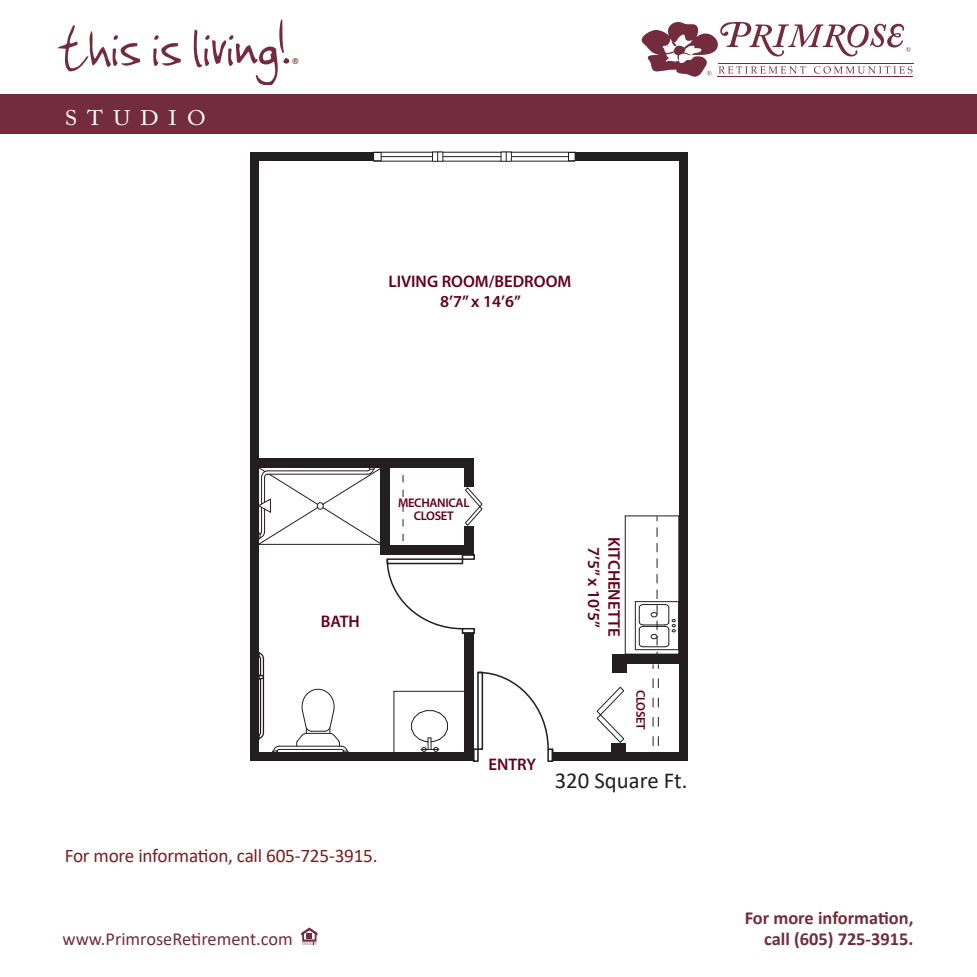
<style>
.page{position:relative;width:977px;height:977px;background:#fff}
.page>*{position:absolute;margin:0;border:0;box-sizing:border-box;transform-origin:0 0}
.t1{font:72.98px "Jenkinsv 20";color:#722c3d}
.t2{font:22.75px "Calibri";color:#231f20}
.t3{font:21px "Adobe Caslon Pro";letter-spacing:.44em;color:#fff;scale:1.08 1}
.t4{font:19.25px "Calibri";letter-spacing:-.01em;color:#762023}
.t5{font:700 18.38px "Calibri";color:#722c3d}
.t6{font:18.38px "Calibri";color:#722c3d}
.t7{font:600 16.8px/20.1px "Myriad Pro";color:#63001a;text-align:center}
.t8{font:300 15.92px "Calibri";color:#722c3d}
.t9{font:600 12.6px/12.6px "Myriad Pro";letter-spacing:-.025em;color:#63001a;text-align:center}
</style>
<div class="page">
<hr style="left:717px;top:76px;width:196px;height:1px;background:#722c3d">
<hr style="left:717px;top:63px;width:196px;height:1px;background:#722c3d">
<svg style="left:641px;top:22px;width:271px;height:55px"></svg>
<div style="left:0;top:95px;width:976px;height:39px;background:#722c3d"></div>
<svg style="left:301px;top:927px;width:16px;height:18px"></svg>
<svg style="left:411px;top:710px;width:37px;height:41px"></svg>
<hr style="left:393px;top:691px;width:1px;height:61px;background:#231f20">
<hr style="left:394px;top:691px;width:71px;height:1px;background:#231f20">
<div style="left:250px;top:152px;width:8px;height:609px;background:#231f20"></div>
<div style="left:679px;top:152px;width:8px;height:608px;background:#231f20"></div>
<div style="left:568px;top:152px;width:7px;height:9px;border:1px solid #231f20"></div>
<div style="left:373px;top:152px;width:8px;height:9px;border:1px solid #231f20"></div>
<hr style="left:381px;top:156px;width:187px;height:1px;background:#231f20">
<hr style="left:373px;top:152px;width:202px;height:1px;background:#231f20">
<hr style="left:373px;top:161px;width:201px;height:1px;background:#231f20">
<div style="left:250px;top:152px;width:123px;height:9px;background:#231f20"></div>
<div style="left:575px;top:152px;width:112px;height:9px;background:#231f20"></div>
<div style="left:432px;top:152px;width:11px;height:10px;border:1px solid #231f20"></div>
<div style="left:500px;top:152px;width:11px;height:10px;border:1px solid #231f20"></div>
<div style="left:250px;top:752px;width:223px;height:9px;background:#231f20"></div>
<div style="left:552px;top:752px;width:135px;height:8px;background:#231f20"></div>
<div style="left:255px;top:458px;width:218px;height:10px;background:#231f20"></div>
<div style="left:464px;top:633px;width:9px;height:128px;background:#231f20"></div>
<div style="left:612px;top:654px;width:73px;height:9px;background:#231f20"></div>
<div style="left:612px;top:663px;width:14px;height:10px;background:#231f20"></div>
<hr style="left:635px;top:649px;width:43px;height:1px;background:#231f20">
<hr style="left:635px;top:601px;width:1px;height:48px;background:#231f20">
<hr style="left:635px;top:601px;width:43px;height:1px;background:#231f20">
<div style="left:625px;top:515px;width:54px;height:139px;border:1px solid #231f20"></div>
<svg style="left:638px;top:516px;width:37px;height:138px"></svg>
<hr style="left:260px;top:678px;width:1px;height:54px;background:#231f20">
<hr style="left:263px;top:658px;width:1px;height:74px;background:#231f20">
<svg style="left:258px;top:651px;width:7px;height:29px"></svg>
<svg style="left:258px;top:731px;width:7px;height:9px"></svg>
<hr style="left:279px;top:749px;width:62px;height:1px;background:#231f20">
<hr style="left:279px;top:745px;width:62px;height:1px;background:#231f20">
<svg style="left:272px;top:745px;width:8px;height:7px"></svg>
<svg style="left:296px;top:688px;width:53px;height:64px"></svg>
<svg style="left:652px;top:664px;width:7px;height:4px"></svg>
<svg style="left:652px;top:678px;width:7px;height:68px"></svg>
<div style="left:473px;top:748px;width:5px;height:14px;border:2px solid #231f20"></div>
<div style="left:547px;top:748px;width:6px;height:14px;border:2px solid #231f20"></div>
<svg style="left:473px;top:671px;width:80px;height:90px"></svg>
<div style="left:477px;top:671px;width:6px;height:79px;border:2px solid #231f20"></div>
<div style="left:611px;top:743px;width:14px;height:9px;background:#231f20"></div>
<svg style="left:596px;top:686px;width:29px;height:57px"></svg>
<svg style="left:258px;top:463px;width:225px;height:170px"></svg>
<div style="left:464px;top:458px;width:9px;height:29px;background:#231f20"></div>
<h1 class="t1" style="left:56px;top:7px;width:233px">this is living!</h1>
<p class="t8" style="left:291px;top:54px;width:10px">®</p>
<p class="t3" style="left:65px;top:105px;width:132px">STUDIO</p>
<p class="t7" style="left:388px;top:270px;width:184px">LIVING ROOM/BEDROOM<br>8’7” x 14’6”</p>
<p class="t7" style="left:321px;top:610px;width:41px">BATH</p>
<p class="t9" style="left:398px;top:496px;width:73px">MECHANICAL<br>CLOSET</p>
<p class="t7" style="left:624px;top:537px;width:101px;rotate:90deg">KITCHENETTE<br>7’5” x 10’5”</p>
<p class="t7" style="left:488px;top:754px;width:49px">ENTRY</p>
<p class="t9" style="left:647px;top:689px;width:42px;rotate:90deg">CLOSET</p>
<p class="t2" style="left:554px;top:764px;width:134px">320 Square Ft.</p>
<p class="t4" style="left:65px;top:842px;width:314px">For more information, call 605-725-3915.</p>
<p class="t5" style="left:744px;top:904px;width:170px">For more information,</p>
<p class="t6" style="left:62px;top:926px;width:232px">www.PrimroseRetirement.com</p>
<p class="t5" style="left:764px;top:925px;width:151px">call (605) 725-3915.</p>
</div>
